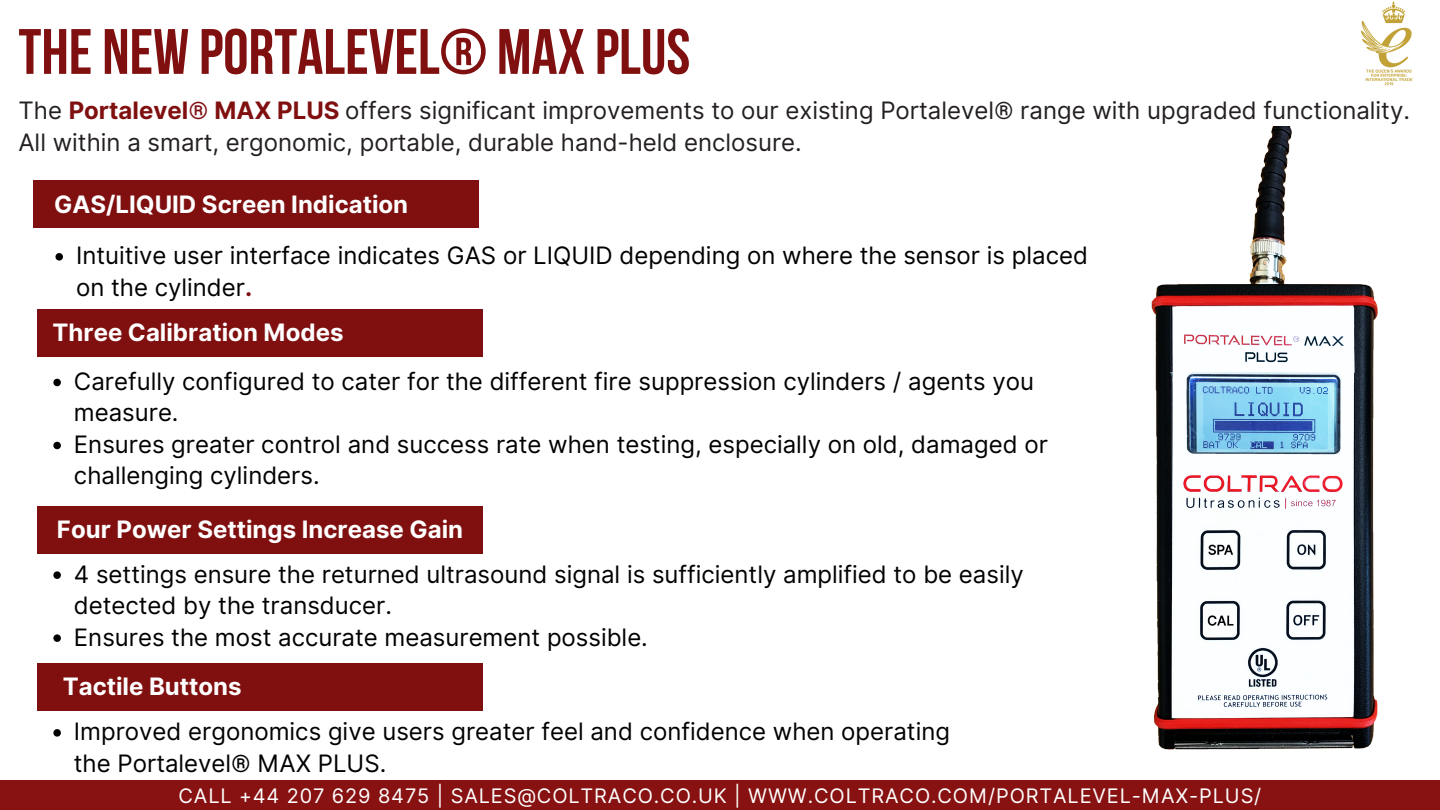
<style>
.page{position:relative;width:1440px;height:810px;background:#fff}
.page>*{position:absolute;margin:0;border:0;box-sizing:border-box;transform-origin:0 0}
.t1{font:64px "Bebas Neue Cyrillic";color:#801010}
.t2{font:700 39.1px "Inter";color:#fff}
.t3{font:24px/31.5px "Inter";color:#000}
.t4{font:24px/31.5px "Inter";color:#242020}
.t5{font:700 24px "Inter";color:#fff}
.t6{font:20px "Inter";letter-spacing:.045em;color:#fff}
.s1{font-weight:700;color:#801010}
</style>
<div class="page">
<img style="left:1361px;top:1px;width:52px;height:85px">
<div style="left:0;top:780px;width:1440px;height:30px;background:#811"></div>
<div style="left:33px;top:181px;width:446px;height:47px;background:#801010"></div>
<svg style="left:55px;top:253px;width:8px;height:8px"></svg>
<div style="left:37px;top:310px;width:446px;height:47px;background:#801010"></div>
<div style="left:37px;top:506px;width:446px;height:47px;background:#801010"></div>
<div style="left:37px;top:663px;width:446px;height:47px;background:#801010"></div>
<img style="left:1151px;top:126px;width:227px;height:624px">
<svg style="left:53px;top:379px;width:8px;height:7px"></svg>
<svg style="left:53px;top:442px;width:8px;height:7px"></svg>
<svg style="left:53px;top:571px;width:8px;height:8px"></svg>
<svg style="left:53px;top:634px;width:8px;height:8px"></svg>
<svg style="left:53px;top:729px;width:8px;height:8px"></svg>
<p class="t1" style="left:18px;top:26px;width:673px">THE NEW PORTALEVEL® MAX PLUS</p>
<p class="t4" style="left:18px;top:95px;width:1393px">The <span class="s1">Portalevel® MAX PLUS</span> offers significant improvements to our existing Portalevel® range with upgraded functionality.<br>All within a smart, ergonomic, portable, durable hand-held enclosure.</p>
<p class="t5" style="left:54px;top:190px;width:355px">GAS/LIQUID Screen Indication</p>
<p class="t3" style="left:76px;top:240px;width:1013px">Intuitive user interface indicates GAS or LIQUID depending on where the sensor is placed on the cylinder<span class="s1">.</span></p>
<p class="t2" style="left:187px;top:300px;width:233px">GAS/LIQUID</p>
<p class="t5" style="left:52px;top:318px;width:293px">Three Calibration Modes</p>
<p class="t3" style="left:74px;top:366px;width:962px">Carefully configured to cater for the different fire suppression cylinders / agents you measure.</p>
<p class="t3" style="left:74px;top:429px;width:975px">Ensures greater control and success rate when testing, especially on old, damaged or challenging cylinders.</p>
<p class="t5" style="left:57px;top:515px;width:408px">Four Power Settings Increase Gain</p>
<p class="t3" style="left:74px;top:558px;width:951px">4 settings ensure the returned ultrasound signal is sufficiently amplified to be easily detected by the transducer.</p>
<p class="t3" style="left:74px;top:621px;width:575px">Ensures the most accurate measurement possible.</p>
<p class="t5" style="left:63px;top:672px;width:180px">Tactile Buttons</p>
<p class="t3" style="left:74px;top:716px;width:878px">Improved ergonomics give users greater feel and confidence when operating the Portalevel® MAX PLUS.</p>
<p class="t6" style="left:179px;top:783px;width:1084px">CALL +44 207 629 8475 | SALES@COLTRACO.CO.UK | WWW.COLTRACO.COM/PORTALEVEL-MAX-PLUS/</p>
</div>
